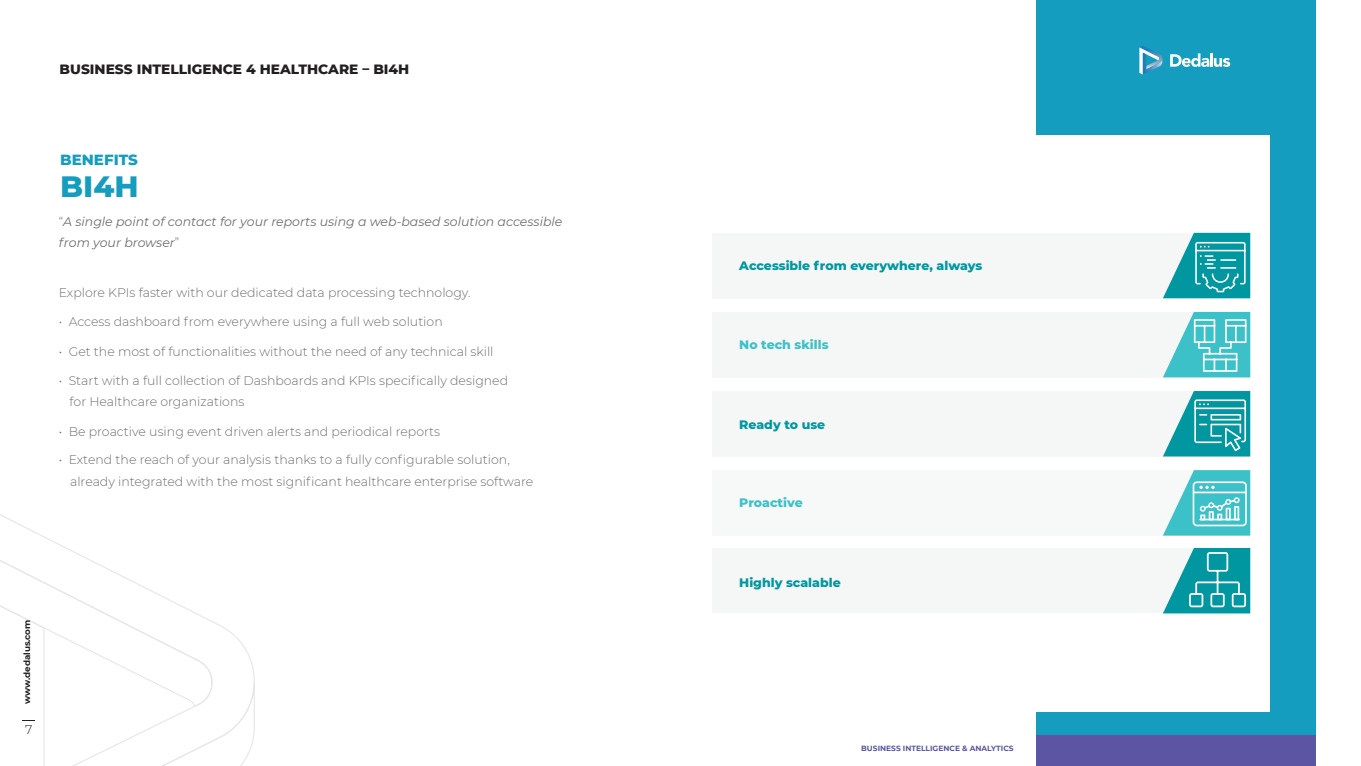
<style>
.page{position:relative;width:1361px;height:766px;background:#fff}
.page>*{position:absolute;margin:0;border:0;box-sizing:border-box;transform-origin:0 0}
.t1{font:800 30px "Montserrat";color:#149dbf}
.t2{font:800 15px "Montserrat";color:#149dbf}
.t3{font:800 13.75px "Montserrat";color:#231f20}
.t4{font:300 12.5px/21.2px "Montserrat";color:#6c6d70}
.t5{font:italic 12.5px/21.2px "Montserrat";color:#6c6d70}
.t6{font:800 12.5px "Montserrat";color:#0097a0}
.t7{font:800 12.5px "Montserrat";color:#3dc1c8}
.t8{font:300 12.5px "Montserrat";color:#231f20}
.t9{font:700 8.75px "Montserrat";letter-spacing:-.005em;color:#231f20}
.t10{font:700 7.5px "Montserrat";color:#5b55a4}
.s1{font-weight:300;font-style:normal}
</style>
<div class="page">
<svg style="left:0;top:535px;width:176px;height:68px"></svg>
<svg style="left:0;top:603px;width:255px;height:162px"></svg>
<div style="left:1036px;top:0;width:279px;height:735px;background:#149dbf"></div>
<div style="left:1036px;top:735px;width:279px;height:30px;background:#5b55a4"></div>
<div style="left:735px;top:135px;width:535px;height:576px;background:#fff"></div>
<svg style="left:1170px;top:53px;width:60px;height:14px"></svg>
<svg style="left:1139px;top:46px;width:24px;height:29px"></svg>
<div style="left:712px;top:391px;width:538px;height:65px;background:#f5f6f6"></div>
<div style="left:712px;top:312px;width:538px;height:65px;background:#f5f6f6"></div>
<div style="left:712px;top:233px;width:538px;height:65px;background:#f5f6f6"></div>
<svg style="left:1163px;top:233px;width:87px;height:65px"></svg>
<svg style="left:1163px;top:312px;width:87px;height:65px"></svg>
<svg style="left:1163px;top:391px;width:87px;height:65px"></svg>
<div style="left:712px;top:548px;width:538px;height:65px;background:#f5f6f6"></div>
<svg style="left:1163px;top:548px;width:87px;height:65px"></svg>
<div style="left:712px;top:470px;width:538px;height:65px;background:#f7f8f8"></div>
<svg style="left:1163px;top:470px;width:87px;height:65px"></svg>
<p class="t3" style="left:60px;top:59px;width:351px">BUSINESS INTELLIGENCE 4 HEALTHCARE – BI4H</p>
<p class="t2" style="left:60px;top:148px;width:79px">BENEFITS</p>
<h1 class="t1" style="left:60px;top:164px;width:80px">BI4H</h1>
<p class="t5" style="left:59px;top:210px;width:505px"><span class="s1">“</span>A single point of contact for your reports using a web-based solution accessible from your browser<span class="s1">”</span></p>
<p class="t4" style="left:59px;top:282px;width:413px">Explore KPIs faster with our dedicated data processing technology.</p>
<p class="t4" style="left:59px;top:311px;width:385px">• Access dashboard from everywhere using a full web solution</p>
<p class="t4" style="left:59px;top:340px;width:436px">• Get the most of functionalities without the need of any technical skill</p>
<p class="t4" style="left:70px;top:369px;width:440px;text-indent:-11px">• Start with a full collection of Dashboards and KPIs specifically designed for Healthcare organizations</p>
<p class="t4" style="left:59px;top:420px;width:383px">• Be proactive using event driven alerts and periodical reports</p>
<p class="t4" style="left:70px;top:449px;width:465px;text-indent:-11px">• Extend the reach of your analysis thanks to a fully configurable solution, already integrated with the most significant healthcare enterprise software</p>
<p class="t9" style="left:21px;top:703px;width:86px;rotate:-90deg">www.dedalus.com</p>
<p class="t8" style="left:25px;top:720px;width:9px">7</p>
<p class="t6" style="left:739px;top:256px;width:244px">Accessible from everywhere, always</p>
<p class="t7" style="left:739px;top:335px;width:91px">No tech skills</p>
<p class="t6" style="left:739px;top:415px;width:88px">Ready to use</p>
<p class="t7" style="left:739px;top:493px;width:65px">Proactive</p>
<p class="t6" style="left:739px;top:572px;width:103px">Highly scalable</p>
<p class="t10" style="left:861px;top:742px;width:154px">BUSINESS INTELLIGENCE &amp; ANALYTICS</p>
</div>
